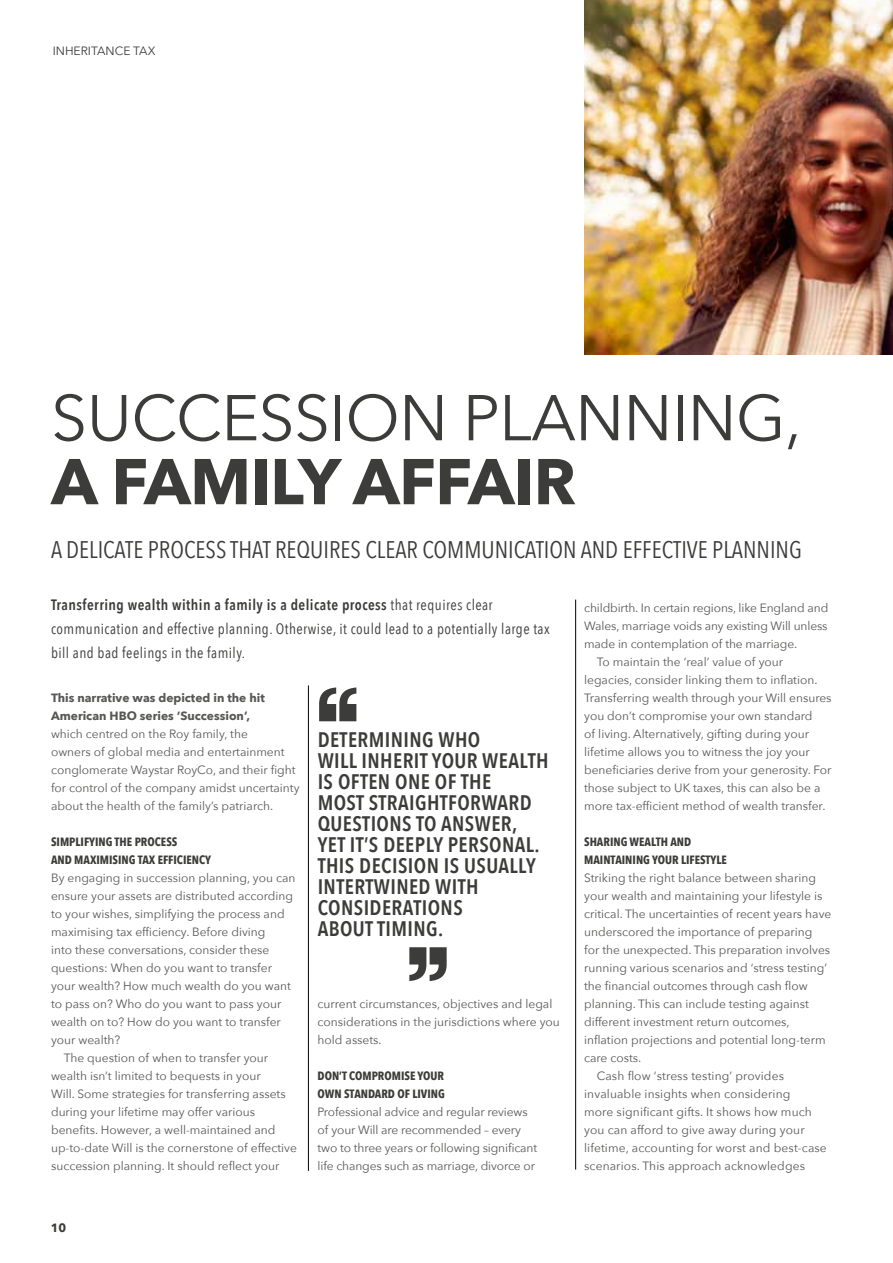
<style>
.page{position:relative;width:893px;height:1263px;background:#fff}
.page>*{position:absolute;margin:0;border:0;box-sizing:border-box;transform-origin:0 0}
.t1{font:63.9px "Avenir Next";letter-spacing:-.01em;color:#3c3c3b}
.t2{font:700 63.9px "Avenir Next";letter-spacing:-.01em;color:#3c3c3b}
.t3{font:24px "Avenir Next Condensed";color:#3c3c3b}
.t4{font:600 21px/21px "Avenir Next Condensed";letter-spacing:.02em;color:#3c3c3b}
.t5{font:15px/24px "Avenir Next Condensed";letter-spacing:.03em;color:#3c3c3b}
.t6{font:12px/18px "Avenir Next";color:#575756}
.t7{font:700 12px/18px "Avenir Next Condensed";color:#3c3c3b}
.t8{font:700 12px/18px "Avenir Next";color:#575756}
.t9{font:12px "Avenir Next";color:#3c3c3b}
.t10{font:700 12px "Avenir Next";color:#3c3c3b}
.s1{font-weight:600}
</style>
<div class="page">
<img style="left:584px;top:0;width:309px;height:355px">
<hr style="left:575px;top:600px;width:1px;height:569px;background:#000">
<hr style="left:308px;top:685px;width:1px;height:486px;background:#000">
<svg style="left:319px;top:687px;width:37px;height:34px"></svg>
<svg style="left:409px;top:947px;width:38px;height:34px"></svg>
<p class="t9" style="left:53px;top:40px;width:104px">INHERITANCE TAX</p>
<h1 class="t1" style="left:51px;top:364px;width:752px">SUCCESSION PLANNING,</h1>
<h1 class="t2" style="left:51px;top:426px;width:526px">A FAMILY AFFAIR</h1>
<h2 class="t3" style="left:51px;top:529px;width:752px">A DELICATE PROCESS THAT REQUIRES CLEAR COMMUNICATION AND EFFECTIVE PLANNING</h2>
<p class="t5" style="left:51px;top:592px;width:500px"><span class="s1">Transferring wealth within a family is a delicate process</span> that requires clear communication and effective planning. Otherwise, it could lead to a potentially large tax bill and bad feelings in the family.</p>
<p class="t8" style="left:51px;top:689px;width:215px">This narrative was depicted in the hit<br>American HBO series ‘Succession’,</p>
<p class="t6" style="left:51px;top:724px;width:250px">which centred on the Roy family, the<br>owners of global media and entertainment conglomerate Waystar RoyCo, and their fight for control of the company amidst uncertainty about the health of the family’s patriarch.</p>
<p class="t7" style="left:51px;top:833px;width:162px">SIMPLIFYING THE PROCESS<br>AND MAXIMISING TAX EFFICIENCY</p>
<p class="t6" style="left:51px;top:868px;width:246px">By engaging in succession planning, you can</p>
<p class="t6" style="left:51px;top:886px;width:244px">ensure your assets are distributed according</p>
<p class="t6" style="left:51px;top:904px;width:235px">to your wishes, simplifying the process and</p>
<p class="t6" style="left:51px;top:922px;width:216px">maximising tax efficiency. Before diving</p>
<p class="t6" style="left:51px;top:940px;width:220px">into these conversations, consider these</p>
<p class="t6" style="left:51px;top:958px;width:222px">questions: When do you want to transfer</p>
<p class="t6" style="left:51px;top:976px;width:241px">your wealth? How much wealth do you want</p>
<p class="t6" style="left:51px;top:994px;width:232px">to pass on? Who do you want to pass your</p>
<p class="t6" style="left:51px;top:1012px;width:231px">wealth on to? How do you want to transfer</p>
<p class="t6" style="left:51px;top:1030px;width:71px">your wealth?</p>
<p class="t6" style="left:64px;top:1048px;width:206px">The question of when to transfer your</p>
<p class="t6" style="left:51px;top:1066px;width:211px">wealth isn’t limited to bequests in your</p>
<p class="t6" style="left:51px;top:1084px;width:236px">Will. Some strategies for transferring assets</p>
<p class="t6" style="left:51px;top:1102px;width:206px">during your lifetime may offer various</p>
<p class="t6" style="left:51px;top:1120px;width:226px">benefits. However, a well-maintained and</p>
<p class="t6" style="left:51px;top:1138px;width:247px">up-to-date Will is the cornerstone of effective</p>
<p class="t6" style="left:51px;top:1156px;width:230px">succession planning. It should reflect your</p>
<p class="t6" style="left:584px;top:598px;width:246px">childbirth. In certain regions, like England and</p>
<p class="t6" style="left:584px;top:616px;width:245px">Wales, marriage voids any existing Will unless</p>
<p class="t6" style="left:584px;top:634px;width:215px">made in contemplation of the marriage.</p>
<p class="t6" style="left:597px;top:652px;width:188px">To maintain the ‘real’ value of your</p>
<p class="t6" style="left:584px;top:670px;width:235px">legacies, consider linking them to inflation.</p>
<p class="t6" style="left:584px;top:688px;width:249px">Transferring wealth through your Will ensures</p>
<p class="t6" style="left:584px;top:706px;width:230px">you don’t compromise your own standard</p>
<p class="t6" style="left:584px;top:724px;width:226px">of living. Alternatively, gifting during your</p>
<p class="t6" style="left:584px;top:742px;width:227px">lifetime allows you to witness the joy your</p>
<p class="t6" style="left:584px;top:760px;width:249px">beneficiaries derive from your generosity. For</p>
<p class="t6" style="left:584px;top:778px;width:238px">those subject to UK taxes, this can also be a</p>
<p class="t6" style="left:584px;top:796px;width:243px">more tax-efficient method of wealth transfer.</p>
<p class="t7" style="left:584px;top:833px;width:144px">SHARING WEALTH AND<br>MAINTAINING YOUR LIFESTYLE</p>
<p class="t6" style="left:584px;top:868px;width:233px">Striking the right balance between sharing</p>
<p class="t6" style="left:584px;top:886px;width:240px">your wealth and maintaining your lifestyle is</p>
<p class="t6" style="left:584px;top:904px;width:249px">critical. The uncertainties of recent years have</p>
<p class="t6" style="left:584px;top:922px;width:230px">underscored the importance of preparing</p>
<p class="t6" style="left:584px;top:940px;width:248px">for the unexpected. This preparation involves</p>
<p class="t6" style="left:584px;top:958px;width:245px">running various scenarios and ‘stress testing’</p>
<p class="t6" style="left:584px;top:976px;width:225px">the financial outcomes through cash flow</p>
<p class="t6" style="left:584px;top:994px;width:226px">planning. This can include testing against</p>
<p class="t6" style="left:584px;top:1012px;width:207px">different investment return outcomes,</p>
<p class="t6" style="left:584px;top:1030px;width:243px">inflation projections and potential long-term</p>
<p class="t6" style="left:584px;top:1048px;width:59px">care costs.</p>
<p class="t6" style="left:597px;top:1066px;width:189px">Cash flow ‘stress testing’ provides</p>
<p class="t6" style="left:584px;top:1084px;width:208px">invaluable insights when considering</p>
<p class="t6" style="left:584px;top:1102px;width:229px">more significant gifts. It shows how much</p>
<p class="t6" style="left:584px;top:1120px;width:222px">you can afford to give away during your</p>
<p class="t6" style="left:584px;top:1138px;width:244px">lifetime, accounting for worst and best-case</p>
<p class="t6" style="left:584px;top:1156px;width:222px">scenarios. This approach acknowledges</p>
<h3 class="t4" style="left:318px;top:729px;width:232px">DETERMINING WHO<br>WILL INHERIT YOUR WEALTH<br>IS OFTEN ONE OF THE<br>MOST STRAIGHTFORWARD<br>QUESTIONS TO ANSWER,<br>YET IT’S DEEPLY PERSONAL.<br>THIS DECISION IS USUALLY<br>INTERTWINED WITH<br>CONSIDERATIONS<br>ABOUT TIMING.</h3>
<p class="t6" style="left:318px;top:994px;width:244px">current circumstances, objectives and legal considerations in the jurisdictions where you hold assets.</p>
<p class="t7" style="left:318px;top:1067px;width:129px">DON’T COMPROMISE YOUR<br>OWN STANDARD OF LIVING</p>
<p class="t6" style="left:318px;top:1102px;width:221px">Professional advice and regular reviews of your Will are recommended – every two to three years or following significant life changes such as marriage, divorce or</p>
<p class="t10" style="left:51px;top:1218px;width:17px">10</p>
</div>
